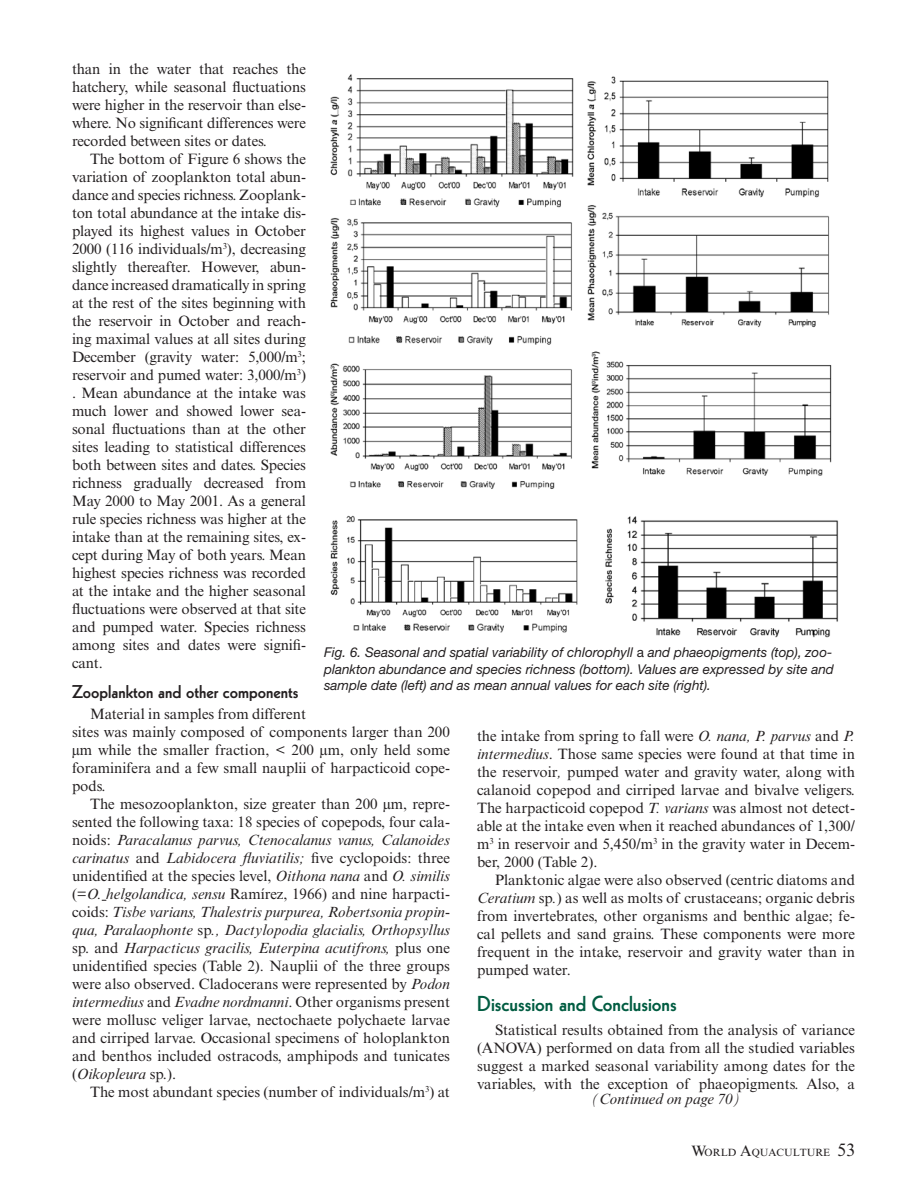
<style>
.page{position:relative;width:918px;height:1188px;background:#fff}
.page>*{position:absolute;margin:0;border:0;box-sizing:border-box;transform-origin:0 0}
.t1{font:800 21px "Kabel";color:#005c41}
.t2{font:800 18px "Kabel";color:#231f20}
.t3{font:15px/18px "Times New Roman MT Std";color:#231f20;text-align:justify}
.t4{font:italic 15px "Times New Roman MT Std";color:#231f20}
.t5{font:italic 13.5px/16.5px "Helvetica Neue";color:#231f20}
.t6{font:10.5px "Times New Roman MT Std";color:#231f20}
.s1{font-style:italic}
.s2{font-style:normal}
.s3{font-size:15px}
.s4{font-size:18px}
</style>
<div class="page">
<img style="left:330px;top:74px;width:509px;height:564px">
<p class="t3" style="left:72px;top:60px;width:236px">than in the water that reaches the hatchery, while seasonal fluctuations were higher in the reservoir than else&shy;where. No significant differences were recorded between sites or dates.</p>
<p class="t3" style="left:72px;top:150px;width:236px;text-indent:18px">The bottom of Figure 6 shows the variation of zooplankton total abun&shy;dance and species richness. Zooplank&shy;ton total abundance at the intake dis&shy;played its highest values in October 2000 (11 6 individuals/m<sup>3</sup>), decreasing slightly thereafter. However, abun&shy;dance increased dramatically in spring at the rest of the sites beginning with the reservoir in October and reach&shy;ing maximal values at all sites during December (gravity water: 5,000/m<sup>3</sup>; reservoir and pumed water: 3,000/m<sup>3</sup>) . Mean abundance at the intake was much lower and showed lower sea&shy;sonal fluctuations than at the other sites leading to statistical differences both between sites and dates. Species richness gradually decreased from May 2000 to May 2001 . As a general rule species richness was higher at the intake than at the remaining sites, ex&shy;cept during May of both years. Mean highest species richness was recorded at the intake and the higher seasonal fluctuations were observed at that site and pumped water. Species richness among sites and dates were signifi&shy;cant.</p>
<p class="t2" style="left:72px;top:681px;width:228px">Zooplankton and other components</p>
<p class="t3" style="left:72px;top:705px;width:380px;text-align:left;text-indent:18px">Material in samples from different<br>sites was mainly composed of components larger than 200 µm while the smaller fraction, &lt; 200 µm, only held some foraminifera and a few small nauplii of harpacticoid cope&shy;pods.</p>
<p class="t3" style="left:72px;top:795px;width:380px;text-indent:18px">The mesozooplankton, size greater than 200 µm, repre&shy;sented the following taxa: 1 8 species of copepods, four cala&shy;noids: <span class="s1">Paracalanus parvus, Ctenocalanus vanus, Calanoides carinatus</span> and <span class="s1">Labidocera fluviatilis;</span> five cyclopoids: three unidentified at the species level, <span class="s1">Oithona nana</span> and <span class="s1">O. similis </span>(=<span class="s1">O. helgolandica, sensu</span> Ramírez, 1 966) and nine harpacti&shy;coids: <span class="s1">Tisbe varians, Thalestris purpurea, Robertsonia propin&shy;qua, Paralaophonte</span> sp<span class="s1">., Dactylopodia glacialis, Orthopsyllus </span>sp. and <span class="s1">Harpacticus gracilis, Euterpina acutifrons,</span> plus one unidentified species (Table 2). Nauplii of the three groups were also observed. Cladocerans were represented by <span class="s1">Podon intermedius</span> and <span class="s1">Evadne nordmanni</span>. Other organisms present were mollusc veliger larvae, nectochaete polychaete larvae and cirriped larvae. Occasional specimens of holoplankton and benthos included ostracods, amphipods and tunicates (<span class="s1">Oikopleura</span> sp.).</p>
<p class="t3" style="left:90px;top:1083px;width:361px">The most abundant species (number of individuals/m<sup>3</sup>) at</p>
<p class="t5" style="left:324px;top:644px;width:512px">Fig. 6. Seasonal and spatial variability of chlorophyll <span class="s2">a</span> and phaeopigments (top), zoo&shy;plankton abundance and species richness (bottom). Values are expressed by site and sample date (left) and as mean annual values for each site (right).</p>
<p class="t3" style="left:477px;top:727px;width:380px">the intake from spring to fall were <span class="s1">O. nana, P. parvus</span> and <span class="s1">P. intermedius</span>. Those same species were found at that time in the reservoir<span class="s1">,</span> pumped water and gravity water, along with calanoid copepod and cirriped larvae and bivalve veligers.<br>The harpacticoid copepod <span class="s1">T. varians</span> was almost not detect&shy;able at the intake even when it reached abundances of 1 ,300/ m<sup>3</sup> in reservoir and 5,450/m<sup>3</sup> in the gravity water in Decem&shy;ber, 2000 (Table 2).</p>
<p class="t3" style="left:477px;top:871px;width:380px;text-indent:18px">Planktonic algae were also observed (centric diatoms and <span class="s1">Ceratium</span> sp<span class="s1">.</span>) as well as molts of crustaceans; organic debris from invertebrates, other organisms and benthic algae; fe&shy;cal pellets and sand grains. These components were more frequent in the intake, reservoir and gravity water than in pumped water.</p>
<h1 class="t1" style="left:477px;top:991px;width:201px">Discussion and Conclusions</h1>
<p class="t3" style="left:477px;top:1021px;width:380px;text-indent:18px">Statistical results obtained from the analysis of variance (ANOVA) performed on data from all the studied variables suggest a marked seasonal variability among dates for the variables, with the exception of phaeopigments. Also, a</p>
<p class="t4" style="left:592px;top:1091px;width:150px">(Continued on page 70)</p>
<p class="t6" style="left:691px;top:1146px;width:165px"><span class="s3">W</span>orld <span class="s3">A</span>quaculture <span class="s4">53</span></p>
</div>
